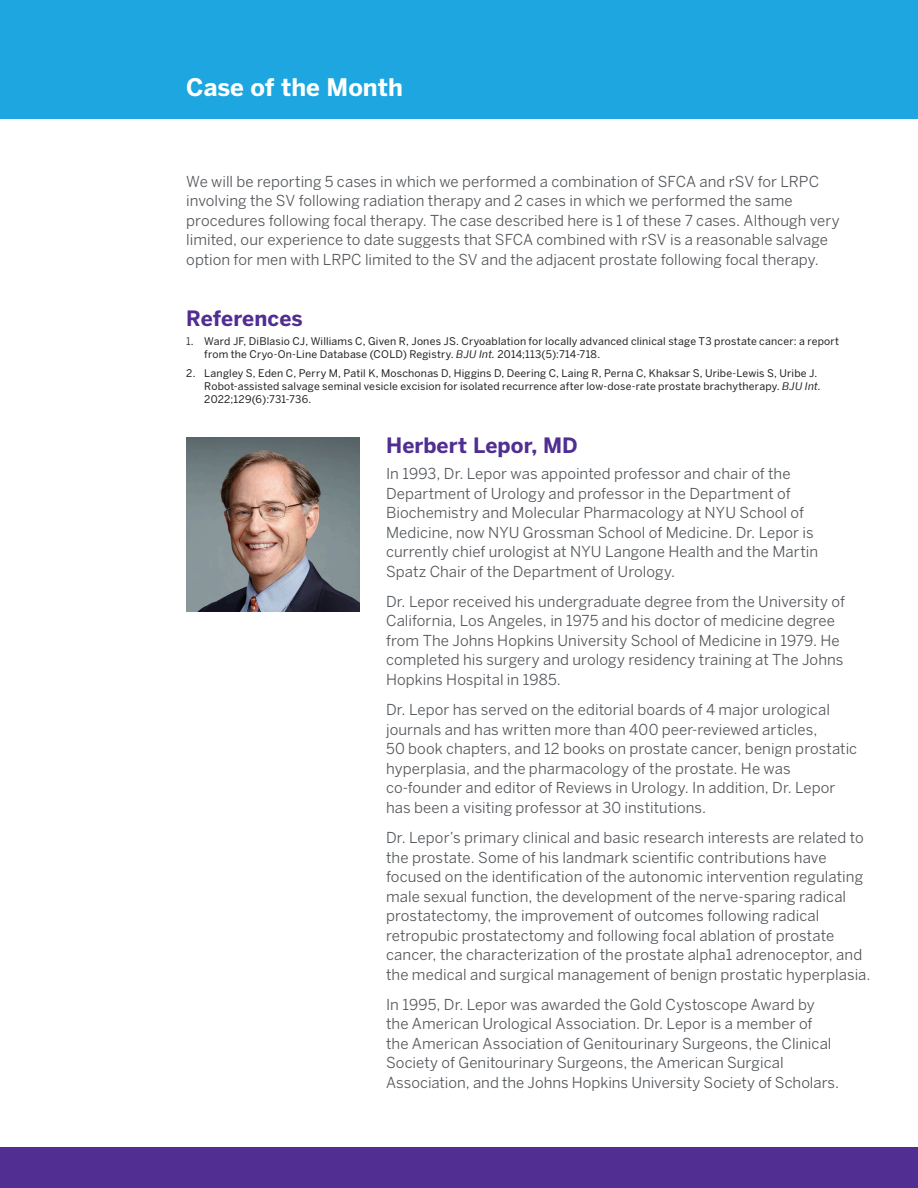
<style>
.page{position:relative;width:918px;height:1188px;background:#fff}
.page>*{position:absolute;margin:0;border:0;box-sizing:border-box;transform-origin:0 0}
.pa2{font:700 24px "Benton Sans";color:#fff}
.subhead{font:700 21px "Benton Sans";letter-spacing:.005em;color:#502e92}
.body{font:15px/19.5px "Benton Sans";letter-spacing:.005em;color:#53565a}
.Heading_1{font:10.5px/12.8px "Benton Sans";letter-spacing:.02em;color:#231f20}
.s1{font-style:inherit}
.s2{font-style:italic}
</style>
<div class="page">
<div style="left:0;top:0;width:918px;height:119px;background:#1da6df"></div>
<div style="left:0;top:1148px;width:918px;height:40px;background:#502e92"></div>
<img style="left:186px;top:437px;width:173px;height:175px">
<p class="pa2" style="left:186px;top:73px;width:218px">Case of the Month</p>
<p class="body" style="left:186px;top:171px;width:655px">We will be reporting 5 cases in which we performed a combination of SFCA and rSV for LRPC involving the SV following radiation therapy and 2 cases in which we performed the same procedures following focal therapy. The case described here is 1 of these 7 cases. Although very limited, our experience to date suggests that SFCA combined with rSV is a reasonable salvage option for men with LRPC limited to the SV and the adjacent prostate following focal therapy.</p>
<p class="subhead" style="left:186px;top:306px;width:118px">References</p>
<p class="Heading_1" style="left:204px;top:335px;width:636px;text-indent:-18px"><span class="s1">1</span>. Ward JF, DiBlasio CJ, Williams C, Given R, Jones JS. Cryoablation for locally advanced clinical stage T3 prostate cancer: a report from the Cryo-On-Line Database (COLD) Registry. <span class="s2">BJU Int.</span> 2014;113(5):714-718.</p>
<p class="Heading_1" style="left:204px;top:367px;width:618px;text-indent:-18px">2. Langley S, Eden C, Perry M, Patil K, Moschonas D, Higgins D, Deering C, Laing R, Perna C, Khaksar S, Uribe-Lewis S, Uribe J.<br>Robot-assisted salvage seminal vesicle excision for isolated recurrence after low-dose-rate prostate brachytherapy. <span class="s2">BJU Int.<br></span>2022;129(6):731-736.</p>
<p class="subhead" style="left:386px;top:433px;width:193px">Herbert Lepor, MD</p>
<p class="body" style="left:386px;top:464px;width:433px">In 1993, Dr. Lepor was appointed professor and chair of the Department of Urology and professor in the Department of Biochemistry and Molecular Pharmacology at NYU School of Medicine, now NYU Grossman School of Medicine. Dr. Lepor is currently chief urologist at NYU Langone Health and the Martin Spatz Chair of the Department of Urology.</p>
<p class="body" style="left:386px;top:592px;width:460px">Dr. Lepor received his undergraduate degree from the University of California, Los Angeles, in 1975 and his doctor of medicine degree from The Johns Hopkins University School of Medicine in 1979. He completed his surgery and urology residency training at The Johns Hopkins Hospital in 1985.</p>
<p class="body" style="left:386px;top:700px;width:473px">Dr. Lepor has served on the editorial boards of 4 major urological journals and has written more than 400 peer-reviewed articles,<br>50 book chapters, and 12 books on prostate cancer, benign prostatic hyperplasia, and the pharmacology of the prostate. He was co-founder and editor of Reviews in Urology. In addition, Dr. Lepor has been a visiting professor at 30 institutions.</p>
<p class="body" style="left:386px;top:828px;width:486px">Dr. Lepor’s primary clinical and basic research interests are related to the prostate. Some of his landmark scientific contributions have focused on the identification of the autonomic intervention regulating male sexual function, the development of the nerve-sparing radical prostatectomy, the improvement of outcomes following radical retropubic prostatectomy and following focal ablation of prostate cancer, the characterization of the prostate alpha1 adrenoceptor, and the medical and surgical management of benign prostatic hyperplasia.</p>
<p class="body" style="left:386px;top:995px;width:455px">In 1995, Dr. Lepor was awarded the Gold Cystoscope Award by the American Urological Association. Dr. Lepor is a member of<br>the American Association of Genitourinary Surgeons, the Clinical Society of Genitourinary Surgeons, the American Surgical Association, and the Johns Hopkins University Society of Scholars.</p>
</div>
